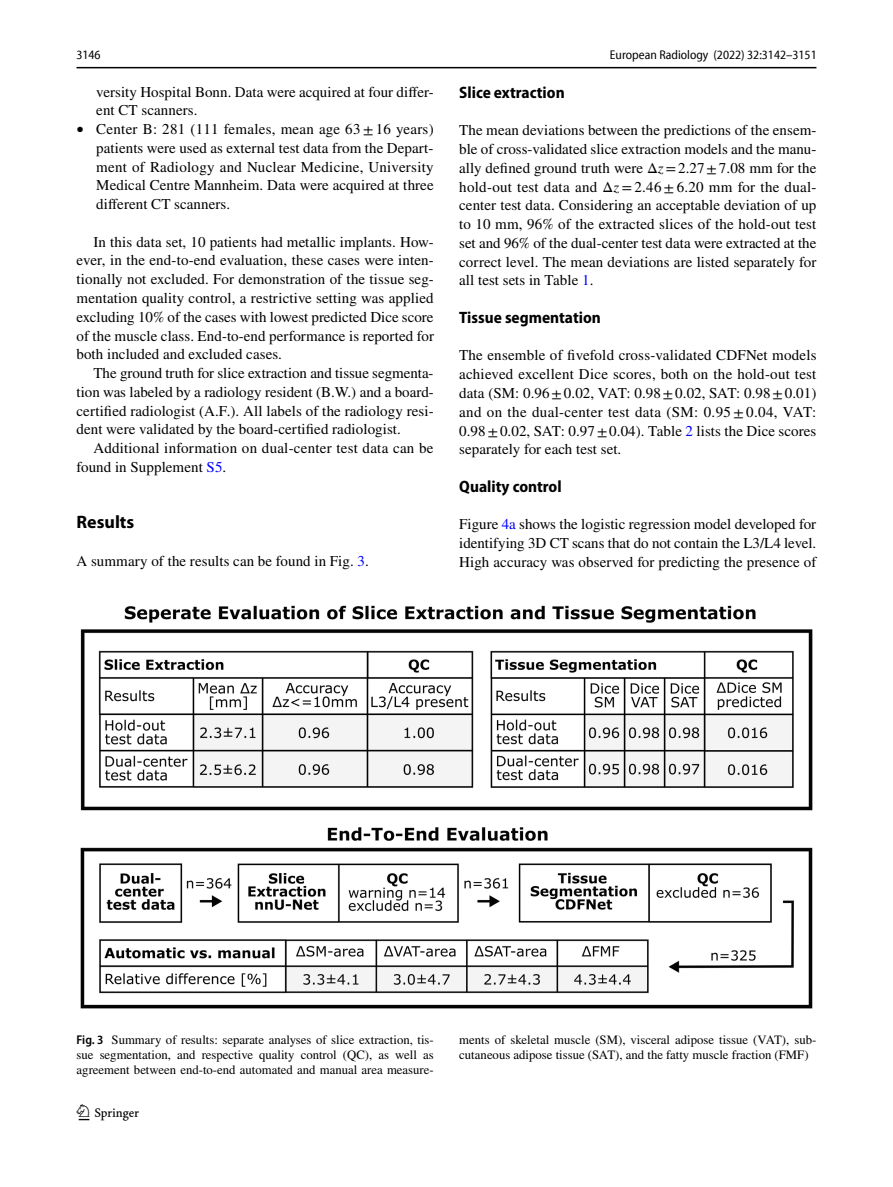
<style>
.page{position:relative;width:893px;height:1187px;background:#fff}
.page>*{position:absolute;margin:0;border:0;box-sizing:border-box;transform-origin:0 0}
.t1{font:22.5px "Springnew Regular 2";color:#000}
.t2{font:700 18px "Myriad Pro";color:#000}
.t3{font:700 semi-condensed 16.5px "Myriad Pro";color:#000}
.t4{font:15px/18.8px "STIX";letter-spacing:.005em;color:#000;text-align:justify}
.t5{font:12.75px/15px "STIX";color:#000;text-align:justify}
.t6{font:semi-condensed 12.75px "Myriad Pro Unic";color:#000}
.s1{font-size:14.1px}
.s2{color:#00f}
.s3{font-style:italic}
.s4{font-family:"Myriad Pro";font-weight:600;font-stretch:semi-condensed}
</style>
<div class="page">
<hr style="left:77px;top:67px;width:739px;height:1px;background:#000">
<img style="left:81px;top:605px;width:731px;height:403px">
<p class="t6" style="left:76px;top:50px;width:26px">3146</p>
<p class="t6" style="left:610px;top:50px;width:208px">European Radiology (2022) 32:3142–3151</p>
<p class="t4" style="left:96px;top:83px;width:339px">versity Hospital Bonn. Data were acquired at four differ&shy;ent CT scanners.</p>
<p class="t4" style="left:96px;top:121px;width:339px;text-indent:-20px"><span class="s1">•</span> Center B: 281 (111 females, mean age 63±16 years) patients were used as external test data from the Depart&shy;ment of Radiology and Nuclear Medicine, University Medical Centre Mannheim. Data were acquired at three different CT scanners.</p>
<p class="t4" style="left:77px;top:233px;width:359px;text-indent:17px">In this data set, 10 patients had metallic implants. How&shy;ever, in the end-to-end evaluation, these cases were inten&shy;tionally not excluded. For demonstration of the tissue seg&shy;mentation quality control, a restrictive setting was applied excluding 10% of the cases with lowest predicted Dice score of the muscle class. End-to-end performance is reported for both included and excluded cases.</p>
<p class="t4" style="left:77px;top:364px;width:359px;text-indent:17px">The ground truth for slice extraction and tissue segmenta&shy;tion was labeled by a radiology resident (B.W.) and a board&shy;certified radiologist (A.F.). All labels of the radiology resi&shy;dent were validated by the board-certified radiologist.</p>
<p class="t4" style="left:77px;top:439px;width:359px;text-indent:17px">Additional information on dual-center test data can be found in Supplement <span class="s2">S5</span>.</p>
<p class="t2" style="left:77px;top:510px;width:59px">Results</p>
<p class="t4" style="left:77px;top:552px;width:294px">A summary of the results can be found in Fig. <span class="s2">3</span>.</p>
<p class="t3" style="left:459px;top:83px;width:107px">Slice extraction</p>
<p class="t4" style="left:459px;top:122px;width:359px">The mean deviations between the predictions of the ensem&shy;ble of cross-validated slice extraction models and the manu&shy;ally defined ground truth were Δ<span class="s3">z</span>=2.27±7.08 mm for the hold-out test data and Δ<span class="s3">z</span>=2.46±6.20 mm for the dual&shy;center test data. Considering an acceptable deviation of up to 10 mm, 96% of the extracted slices of the hold-out test set and 96% of the dual-center test data were extracted at the correct level. The mean deviations are listed separately for all test sets in Table <span class="s2">1</span>.</p>
<p class="t3" style="left:459px;top:308px;width:143px">Tissue segmentation</p>
<p class="t4" style="left:459px;top:347px;width:359px">The ensemble of fivefold cross-validated CDFNet models achieved excellent Dice scores, both on the hold-out test data (SM: 0.96±0.02, VAT: 0.98±0.02, SAT: 0.98±0.01) and on the dual-center test data (SM: 0.95±0.04, VAT:<br>0.98±0.02, SAT: 0.97±0.04). Table <span class="s2">2</span> lists the Dice scores separately for each test set.</p>
<p class="t3" style="left:459px;top:477px;width:104px">Quality control</p>
<p class="t4" style="left:459px;top:516px;width:359px">Figure <span class="s2">4a</span> shows the logistic regression model developed for identifying 3D CT scans that do not contain the L3/L4 level.<br>High accuracy was observed for predicting the presence of</p>
<p class="t5" style="left:77px;top:1032px;width:359px"><span class="s4">Fig. 3</span> Summary of results: separate analyses of slice extraction, tis&shy;sue segmentation, and respective quality control (QC), as well as agreement between end-to-end automated and manual area measure-</p>
<p class="t5" style="left:459px;top:1032px;width:359px">ments of skeletal muscle (SM), visceral adipose tissue (VAT), sub&shy;cutaneous adipose tissue (SAT), and the fatty muscle fraction (FMF)</p>
<h1 class="t1" style="left:79px;top:1104px;width:62px">1 3</h1>
</div>
